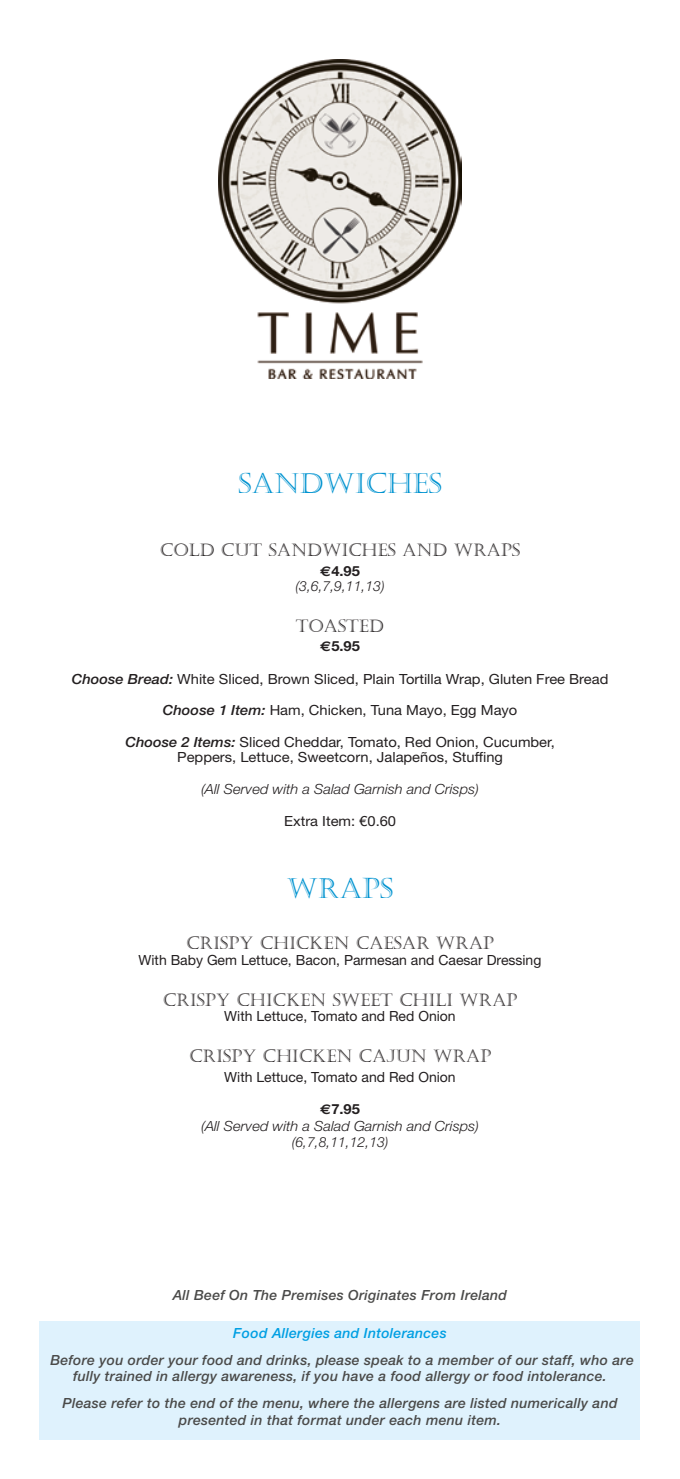
<style>
.page{position:relative;width:680px;height:1479px;background:#fff}
.page>*{position:absolute;margin:0;border:0;box-sizing:border-box;transform-origin:0 0}
.t1{font:28px "Castellar";color:#0093d0}
.t2{font:17.5px "Castellar";color:#231f20}
.t3{font:italic 500 14px/16.8px "Helvetica Neue LT Std";letter-spacing:.02em;color:#4a4a49;text-align:center}
.t4{font:14px/15.8px "Helvetica Neue LT Std";color:#231f20;text-align:center;scale:1.05 1}
.t5{font:14px "Helvetica Neue LT Std";color:#231f20}
.t6{font:italic 300 14px/15.8px "Helvetica Neue LT Std";color:#231f20;text-align:center;scale:1.05 1}
.t7{font:italic 500 14px "Helvetica Neue LT Std";letter-spacing:.02em;color:#009fe3}
.t8{font:700 14px "Helvetica Neue";color:#231f20;scale:1.05 1}
.t9{font:italic 300 14px "Helvetica Neue LT Std";color:#231f20}
.s1{font-family:"Euro Sans Std"}
.s2{font-weight:500;font-style:italic}
</style>
<div class="page">
<div style="left:40px;top:1320px;width:600px;height:119px;background:#dff2fd"></div>
<img style="left:219px;top:60px;width:242px;height:318px">
<h1 class="t1" style="left:238px;top:467px;width:204px">SANDWICHES</h1>
<p class="t2" style="left:160px;top:540px;width:361px">COLD CUT SANDWICHES AND WRAPS</p>
<p class="t8" style="left:320px;top:562px;width:39px"><span class="s1">€</span>4.95</p>
<p class="t9" style="left:295px;top:578px;width:90px">(3,6,7,9,11,13)</p>
<p class="t2" style="left:296px;top:615px;width:90px">TOASTED</p>
<p class="t8" style="left:320px;top:637px;width:39px"><span class="s1">€</span>5.95</p>
<p class="t4" style="left:72px;top:670px;width:512px"><span class="s2">Choose Bread:</span> White Sliced, Brown Sliced, Plain Tortilla Wrap, Gluten Free Bread</p>
<p class="t4" style="left:163px;top:702px;width:339px"><span class="s2">Choose 1 Item:</span> Ham, Chicken, Tuna Mayo, Egg Mayo</p>
<p class="t4" style="left:125px;top:733px;width:410px"><span class="s2">Choose 2 Items:</span> Sliced Cheddar, Tomato, Red Onion, Cucumber,<br>Peppers, Lettuce, Sweetcorn, Jalapeños, Stuffing</p>
<p class="t6" style="left:201px;top:781px;width:266px">(All Served with a Salad Garnish and Crisps)</p>
<p class="t4" style="left:284px;top:812px;width:108px">Extra Item: €0.60</p>
<h1 class="t1" style="left:287px;top:872px;width:106px">WRAPS</h1>
<p class="t2" style="left:186px;top:933px;width:309px">CRISPY CHICKEN CAESAR WRAP</p>
<p class="t5" style="left:138px;top:951px;width:404px">With Baby Gem Lettuce, Bacon, Parmesan and Caesar Dressing</p>
<p class="t2" style="left:163px;top:989px;width:356px">CRISPY CHICKEN SWEET CHILI WRAP</p>
<p class="t5" style="left:224px;top:1007px;width:233px">With Lettuce, Tomato and Red Onion</p>
<p class="t2" style="left:189px;top:1045px;width:303px">CRISPY CHICKEN CAJUN WRAP</p>
<p class="t5" style="left:224px;top:1068px;width:233px">With Lettuce, Tomato and Red Onion</p>
<p class="t8" style="left:320px;top:1099px;width:39px"><span class="s1">€</span>7.95</p>
<p class="t6" style="left:201px;top:1117px;width:266px">(All Served with a Salad Garnish and Crisps) (6,7,8,11,12,13)</p>
<p class="t3" style="left:173px;top:1286px;width:336px">All Beef On The Premises Originates From Ireland</p>
<p class="t7" style="left:233px;top:1324px;width:215px">Food Allergies and Intolerances</p>
<p class="t3" style="left:50px;top:1350px;width:585px">Before you order your food and drinks, please speak to a member of our staff, who are fully trained in allergy awareness, if you have a food allergy or food intolerance.</p>
<p class="t3" style="left:62px;top:1394px;width:556px">Please refer to the end of the menu, where the allergens are listed numerically and presented in that format under each menu item.</p>
</div>
